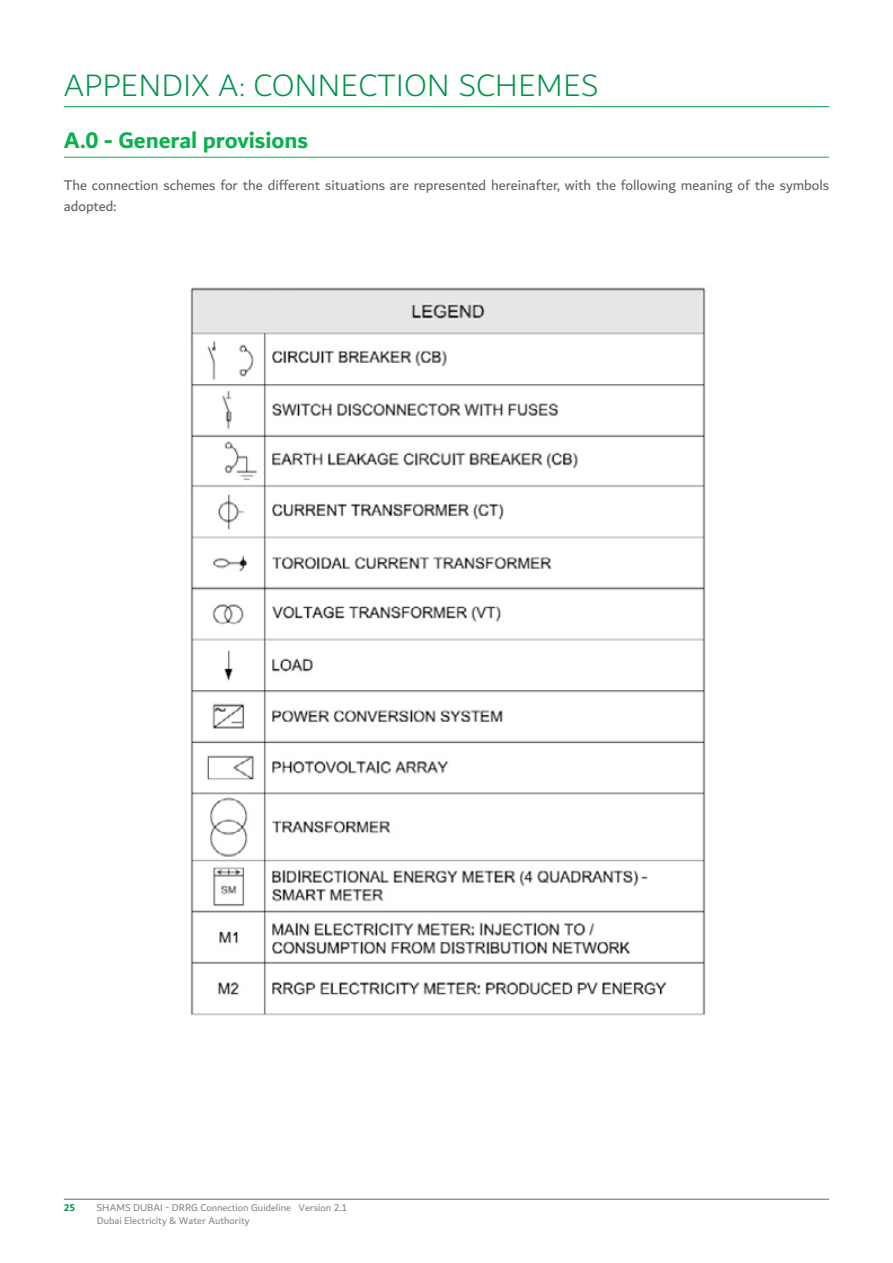
<style>
.page{position:relative;width:893px;height:1263px;background:#fff}
.page>*{position:absolute;margin:0;border:0;box-sizing:border-box;transform-origin:0 0}
.t1{font:300 33px "Dubai";color:#009449}
.t2{font:700 24px "Dubai";color:#0bb14e}
.t3{font:15px/21px "Dubai";color:#636466}
.t4{font:10.5px/13px "Dubai";color:#87898c}
.t5{font:700 10.5px "Dubai";color:#009449}
</style>
<div class="page">
<hr style="left:64px;top:1199px;width:765px;height:1px;background:#636466">
<hr style="left:64px;top:106px;width:765px;height:1px;background:#009449">
<hr style="left:64px;top:157px;width:765px;height:1px;background:#0bb14e">
<img style="left:190px;top:287px;width:516px;height:729px">
<h1 class="t1" style="left:64px;top:60px;width:537px">APPENDIX A: CONNECTION SCHEMES</h1>
<h2 class="t2" style="left:64px;top:126px;width:246px">A.0 - General provisions</h2>
<p class="t3" style="left:64px;top:175px;width:767px">The connection schemes for the different situations are represented hereinafter, with the following meaning of the symbols adopted:</p>
<p class="t5" style="left:64px;top:1201px;width:13px">25</p>
<p class="t4" style="left:97px;top:1200px;width:252px">SHAMS DUBAI - DRRG Connection Guideline Version 2.1<br>Dubai Electricity &amp; Water Authority</p>
</div>
